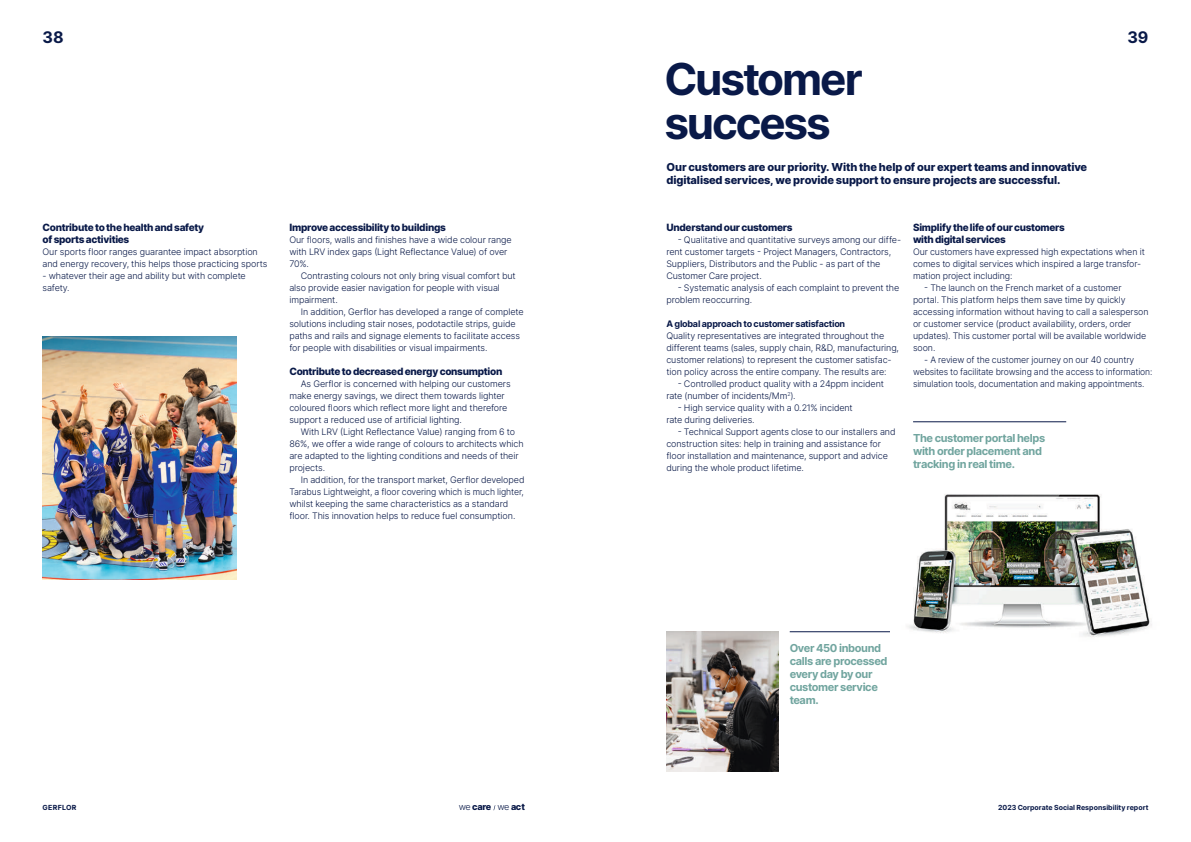
<style>
.page{position:relative;width:1191px;height:842px;background:#fff}
.page>*{position:absolute;margin:0;border:0;box-sizing:border-box;transform-origin:0 0}
.t1{font:700 44px/44px "Inter";letter-spacing:-.05em;color:#091948}
.t2{font:700 16px "Inter";color:#091948}
.t3{font:800 11px/13px "Inter";letter-spacing:-.015em;color:#091948}
.t4{font:700 11px/13px "Inter";letter-spacing:-.035em;color:#71a59f}
.t5{font:800 10px/12px "Inter";letter-spacing:-.03em;color:#091948}
.t6{font:800 9.1px "Inter";letter-spacing:-.03em;color:#091948}
.t7{font:300 9px/12px "Inter";letter-spacing:-.01em;color:#091948}
.t8{font:700 9px "Inter";letter-spacing:-.025em;color:#091948}
.t9{font:700 7px "Inter";letter-spacing:.005em;color:#091948}
.t10{font:700 7px "Inter";letter-spacing:.045em;color:#091948}
.s1{font-weight:300}
</style>
<div class="page">
<hr style="left:789px;top:632px;width:112px;height:1px;background:#091948">
<img style="left:666px;top:631px;width:112px;height:140px">
<img style="left:890px;top:494px;width:262px;height:144px">
<hr style="left:913px;top:422px;width:153px;height:1px;background:#091948">
<img style="left:43px;top:336px;width:194px;height:243px">
<h2 class="t2" style="left:43px;top:26px;width:23px">38</h2>
<h2 class="t2" style="left:1127px;top:26px;width:23px">39</h2>
<p class="t5" style="left:43px;top:221px;width:163px">Contribute to the health and safety of sports activities</p>
<p class="t7" style="left:43px;top:246px;width:226px">Our sports floor ranges guarantee impact absorption and energy recovery, this helps those practicing sports</p>
<p class="t7" style="left:43px;top:270px;width:205px">- whatever their age and ability but with complete safety.</p>
<p class="t5" style="left:289px;top:221px;width:158px">Improve accessibility to buildings</p>
<p class="t7" style="left:289px;top:234px;width:224px">Our floors, walls and finishes have a wide colour range with LRV index gaps (Light Reflectance Value) of over<br>70%.</p>
<p class="t7" style="left:289px;top:270px;width:228px;text-indent:11px">Contrasting colours not only bring visual comfort but also provide easier navigation for people with visual impairment.</p>
<p class="t7" style="left:289px;top:306px;width:236px;text-indent:11px">In addition, Gerflor has developed a range of complete solutions including stair noses, podotactile strips, guide paths and rails and signage elements to facilitate access for people with disabilities or visual impairments.</p>
<p class="t5" style="left:289px;top:365px;width:214px">Contribute to decreased energy consumption</p>
<p class="t7" style="left:289px;top:378px;width:223px;text-indent:11px">As Gerflor is concerned with helping our customers make energy savings, we direct them towards lighter coloured floors which reflect more light and therefore support a reduced use of artificial lighting.</p>
<p class="t7" style="left:289px;top:426px;width:236px;text-indent:11px">With LRV (Light Reflectance Value) ranging from 6 to 86%, we offer a wide range of colours to architects which are adapted to the lighting conditions and needs of their projects.</p>
<p class="t7" style="left:289px;top:474px;width:237px;text-indent:11px">In addition, for the transport market, Gerflor developed Tarabus Lightweight, a floor covering which is much lighter, whilst keeping the same characteristics as a standard floor. This innovation helps to reduce fuel consumption.</p>
<p class="t10" style="left:43px;top:802px;width:35px">GERFLOR</p>
<p class="t6" style="left:459px;top:800px;width:68px"><span class="s1">we</span> care <span class="s1">we</span> act</p>
<h1 class="t1" style="left:664px;top:56px;width:200px">Customer success</h1>
<p class="t3" style="left:666px;top:160px;width:422px">Our customers are our priority. With the help of our expert teams and innovative digitalised services, we provide support to ensure projects are successful.</p>
<p class="t5" style="left:666px;top:221px;width:128px">Understand our customers</p>
<p class="t7" style="left:666px;top:234px;width:236px;text-indent:11px">- Qualitative and quantitative surveys among our diffe&shy;rent customer targets - Project Managers, Contractors, Suppliers, Distributors and the Public - as part of the Customer Care project.</p>
<p class="t7" style="left:666px;top:282px;width:234px;text-indent:11px">- Systematic analysis of each complaint to prevent the problem reoccurring.</p>
<p class="t8" style="left:666px;top:317px;width:180px">A global approach to customer satisfaction</p>
<p class="t7" style="left:666px;top:330px;width:234px">Quality representatives are integrated throughout the different teams (sales, supply chain, R&amp;D, manufacturing, customer relations) to represent the customer satisfac&shy;tion policy across the entire company. The results are:</p>
<p class="t7" style="left:666px;top:378px;width:219px;text-indent:11px">- Controlled product quality with a 24ppm incident rate (number of incidents/Mm<sup>2</sup>).</p>
<p class="t7" style="left:666px;top:402px;width:188px;text-indent:11px">- High service quality with a 0.21% incident rate during deliveries.</p>
<p class="t7" style="left:666px;top:426px;width:231px;text-indent:11px">- Technical Support agents close to our installers and construction sites: help in training and assistance for floor installation and maintenance, support and advice during the whole product lifetime.</p>
<p class="t5" style="left:913px;top:221px;width:153px">Simplify the life of our customers with digital services</p>
<p class="t7" style="left:913px;top:246px;width:233px">Our customers have expressed high expectations when it comes to digital services which inspired a large transfor&shy;mation project including:</p>
<p class="t7" style="left:913px;top:282px;width:237px;text-indent:11px">- The launch on the French market of a customer portal. This platform helps them save time by quickly accessing information without having to call a salesperson or customer service (product availability, orders, order updates). This customer portal will be available worldwide soon.</p>
<p class="t7" style="left:913px;top:354px;width:241px;text-indent:11px">- A review of the customer journey on our 40 country websites to facilitate browsing and the access to information: simulation tools, documentation and making appointments.</p>
<p class="t4" style="left:913px;top:431px;width:134px">The customer portal helps with order placement and tracking in real time.</p>
<p class="t4" style="left:789px;top:641px;width:99px">Over 450 inbound calls are processed every day by our customer service team.</p>
<p class="t9" style="left:998px;top:802px;width:152px">2023 Corporate Social Responsibility report</p>
</div>
